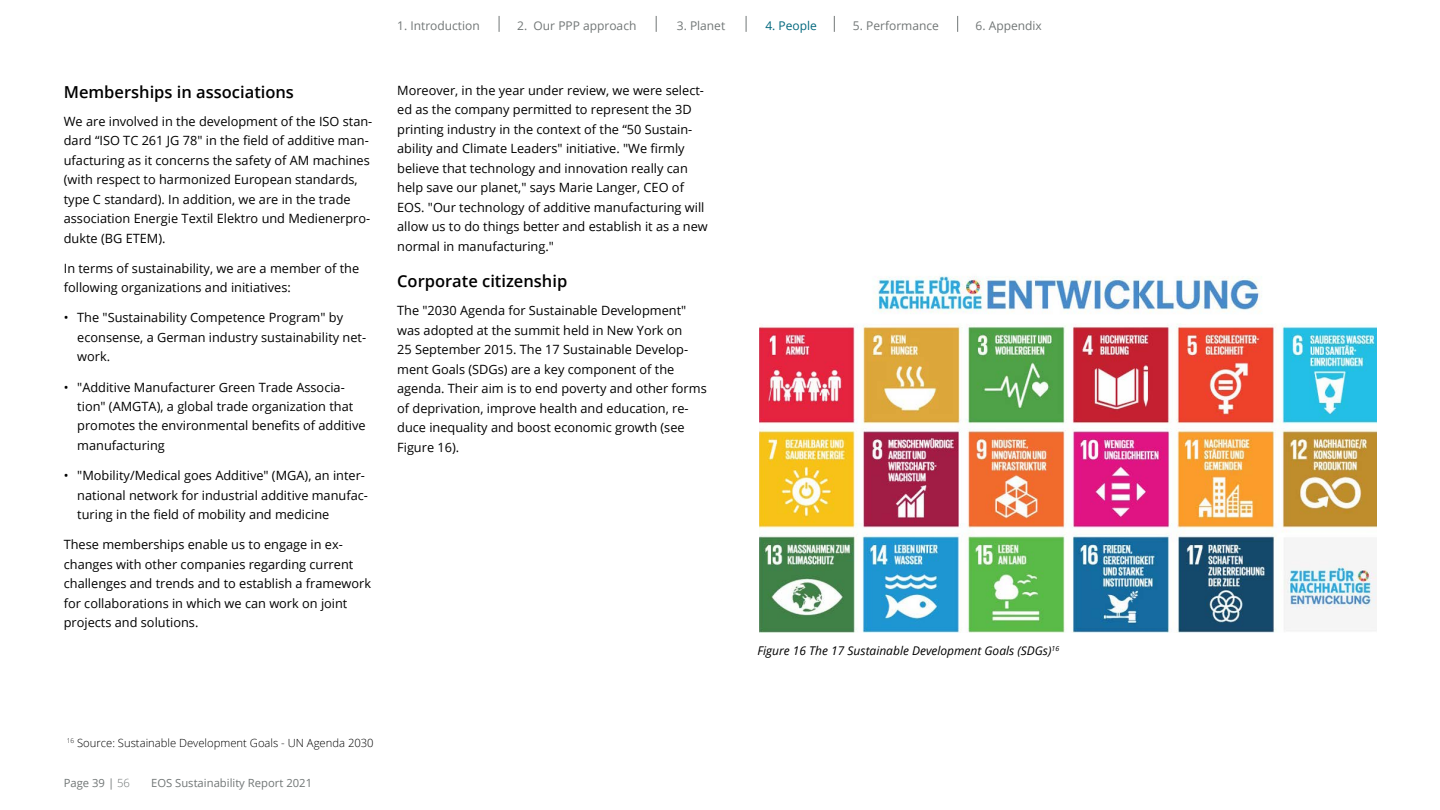
<style>
.page{position:relative;width:1440px;height:810px;background:#fff}
.page>*{position:absolute;margin:0;border:0;box-sizing:border-box;transform-origin:0 0}
.t1{font:600 16.5px "Open Sans";color:#000}
.t2{font:12.75px/19.5px "Open Sans";color:#000}
.t3{font:12px "Open Sans";color:#717676}
.t4{font:italic 12px "Open Sans";color:#000}
.t5{font:12px "Open Sans";color:#00677d}
.t6{font:300 11.25px "Open Sans";color:#000}
.t7{font:11.25px "Open Sans";color:#717676}
.s1{font-weight:300}
</style>
<div class="page">
<svg style="left:499px;top:16px;width:1px;height:16px"></svg>
<svg style="left:656px;top:16px;width:1px;height:16px"></svg>
<svg style="left:746px;top:16px;width:1px;height:16px"></svg>
<svg style="left:834px;top:16px;width:1px;height:16px"></svg>
<svg style="left:957px;top:16px;width:1px;height:16px"></svg>
<img style="left:759px;top:276px;width:617px;height:356px">
<p class="t1" style="left:64px;top:80px;width:232px">Memberships in associations</p>
<p class="t2" style="left:64px;top:111px;width:310px">We are involved in the development of the ISO stan&shy;dard “ISO TC 261 JG 78" in the field of additive man&shy;ufacturing as it concerns the safety of AM machines (with respect to harmonized European standards, type C standard). In addition, we are in the trade association Energie Textil Elektro und Medienerpro&shy;dukte (BG ETEM).</p>
<p class="t2" style="left:64px;top:258px;width:297px">In terms of sustainability, we are a member of the following organizations and initiatives:</p>
<p class="t2" style="left:77px;top:308px;width:290px;text-indent:-14px">• The "Sustainability Competence Program" by econsense, a German industry sustainability net&shy;work.</p>
<p class="t2" style="left:77px;top:377px;width:290px;text-indent:-14px">• "Additive Manufacturer Green Trade Associa&shy;tion" (AMGTA), a global trade organization that promotes the environmental benefits of additive manufacturing</p>
<p class="t2" style="left:77px;top:465px;width:292px;text-indent:-14px">• "Mobility/Medical goes Additive" (MGA), an inter&shy;national network for industrial additive manufac&shy;turing in the field of mobility and medicine</p>
<p class="t2" style="left:64px;top:535px;width:309px">These memberships enable us to engage in ex&shy;changes with other companies regarding current challenges and trends and to establish a framework for collaborations in which we can work on joint projects and solutions.</p>
<p class="t3" style="left:397px;top:17px;width:84px">1. Introduction</p>
<p class="t3" style="left:517px;top:17px;width:121px">2. Our PPP approach</p>
<p class="t3" style="left:677px;top:17px;width:50px">3. Planet</p>
<p class="t3" style="left:853px;top:17px;width:87px">5. Performance</p>
<p class="t3" style="left:976px;top:17px;width:68px">6. Appendix</p>
<p class="t5" style="left:765px;top:17px;width:53px">4. People</p>
<p class="t2" style="left:397px;top:80px;width:312px">Moreover, in the year under review, we were select&shy;ed as the company permitted to represent the 3D printing industry in the context of the “50 Sustain&shy;ability and Climate Leaders" initiative. "We firmly believe that technology and innovation really can help save our planet," says Marie Langer, CEO of EOS. "Our technology of additive manufacturing will allow us to do things better and establish it as a new normal in manufacturing."</p>
<p class="t1" style="left:397px;top:270px;width:172px">Corporate citizenship</p>
<p class="t2" style="left:397px;top:301px;width:311px">The "2030 Agenda for Sustainable Development" was adopted at the summit held in New York on<br>25 September 2015. The 17 Sustainable Develop&shy;ment Goals (SDGs) are a key component of the agenda. Their aim is to end poverty and other forms of deprivation, improve health and education, re&shy;duce inequality and boost economic growth (see Figure 16).</p>
<p class="t4" style="left:758px;top:643px;width:303px">Figure 16 The 17 Sustainable Development Goals (SDGs)<sup>16</sup></p>
<p class="t6" style="left:67px;top:735px;width:309px"><sup>16</sup> Source: Sustainable Development Goals - UN Agenda 2030</p>
<p class="t7" style="left:64px;top:775px;width:68px">Page 39 | <span class="s1">56</span></p>
<p class="t7" style="left:151px;top:775px;width:162px">EOS Sustainability Report 2021</p>
</div>
